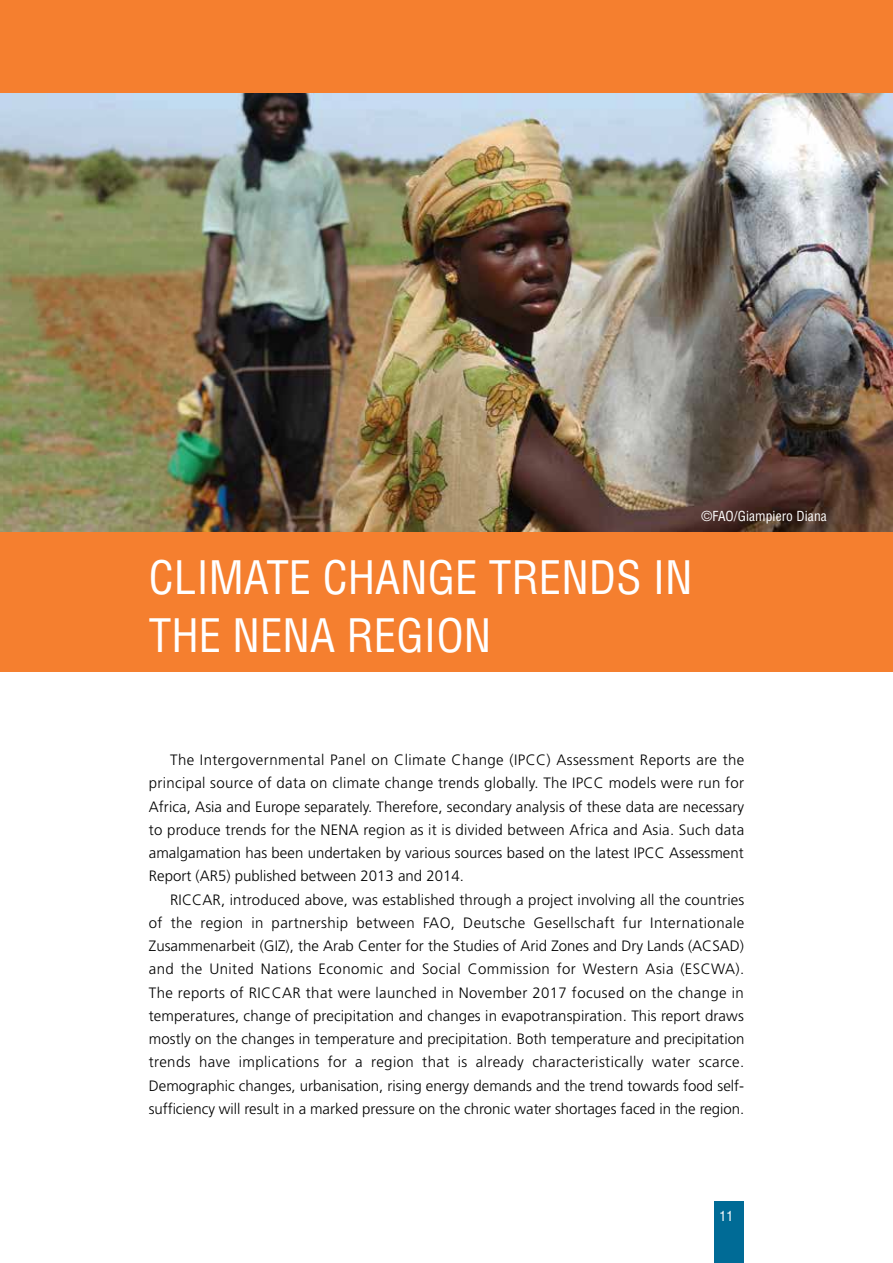
<style>
.page{position:relative;width:893px;height:1263px;background:#fff}
.page>*{position:absolute;margin:0;border:0;box-sizing:border-box;transform-origin:0 0}
.t1{font:condensed 45px/58.5px "Helvetica";color:#fff}
.t2{font:300 15px/23.2px "Frutiger LT Std";color:#000;text-align:justify}
.t3{font:condensed 13.5px "Helvetica";letter-spacing:.005em;color:#fff}
</style>
<div class="page">
<div style="left:714px;top:1202px;width:30px;height:61px;background:#006b96"></div>
<div style="left:0;top:0;width:893px;height:94px;background:#f57f2f"></div>
<div style="left:0;top:531px;width:893px;height:141px;background:#f57f2f"></div>
<img style="left:0;top:94px;width:893px;height:437px">
<p class="t3" style="left:702px;top:507px;width:127px">©FAO/Giampiero Diana</p>
<h1 class="t1" style="left:149px;top:547px;width:545px">CLIMATE CHANGE TRENDS IN<br>THE NENA REGION</h1>
<p class="t2" style="left:149px;top:748px;width:597px;text-indent:21px">The Intergovernmental Panel on Climate Change (IPCC) Assessment Reports are the principal source of data on climate change trends globally. The IPCC models were run for Africa, Asia and Europe separately. Therefore, secondary analysis of these data are necessary to produce trends for the NENA region as it is divided between Africa and Asia. Such data amalgamation has been undertaken by various sources based on the latest IPCC Assessment Report (AR5) published between 2013 and 2014.</p>
<p class="t2" style="left:149px;top:888px;width:597px;text-indent:21px">RICCAR, introduced above, was established through a project involving all the countries of the region in partnership between FAO, Deutsche Gesellschaft fur Internationale Zusammenarbeit (GIZ), the Arab Center for the Studies of Arid Zones and Dry Lands (ACSAD) and the United Nations Economic and Social Commission for Western Asia (ESCWA).<br>The reports of RICCAR that were launched in November 2017 focused on the change in temperatures, change of precipitation and changes in evapotranspiration. This report draws mostly on the changes in temperature and precipitation. Both temperature and precipitation trends have implications for a region that is already characteristically water scarce.<br>Demographic changes, urbanisation, rising energy demands and the trend towards food self&shy;sufficiency will result in a marked pressure on the chronic water shortages faced in the region.</p>
<p class="t3" style="left:720px;top:1208px;width:15px">11</p>
</div>
